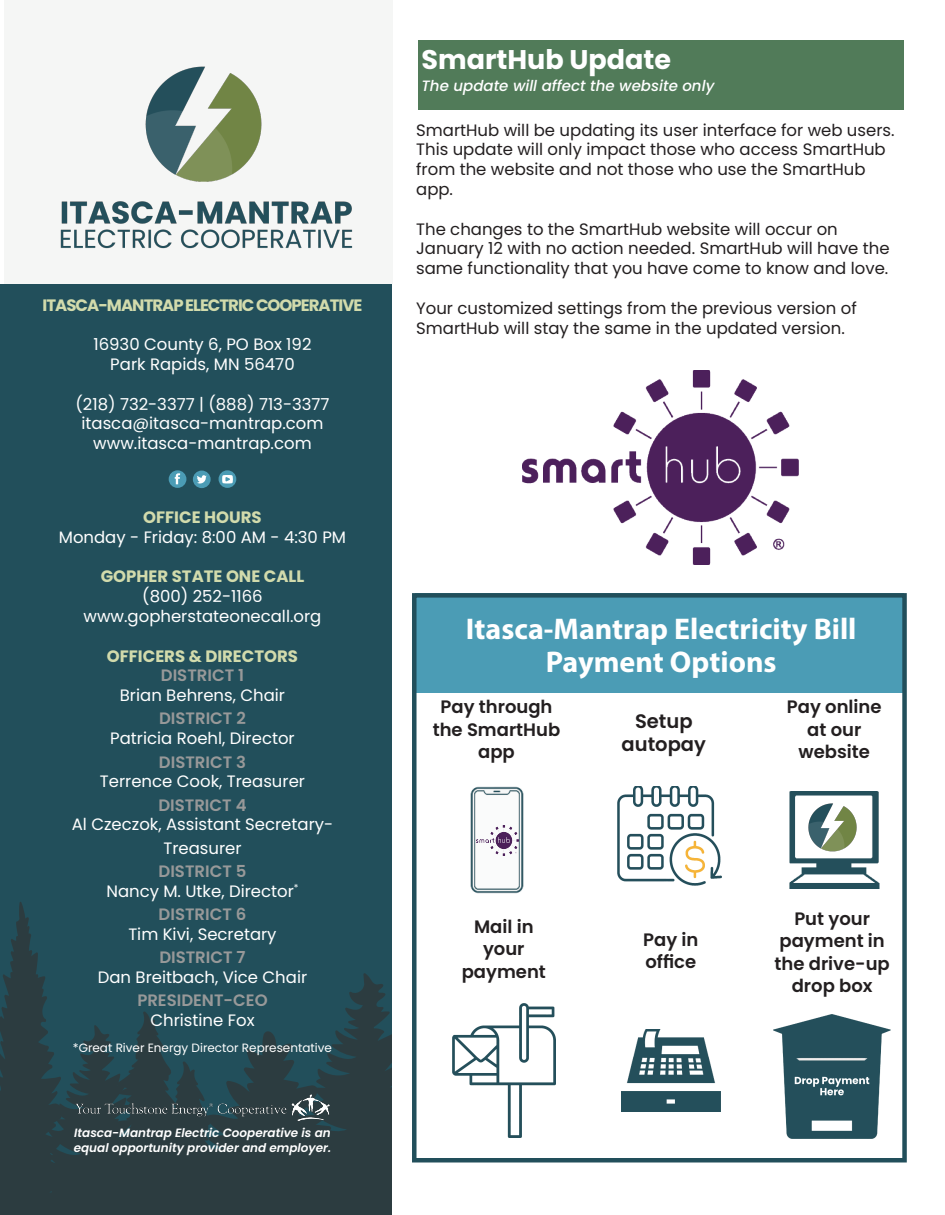
<style>
.page{position:relative;width:945px;height:1215px;background:#fff}
.page>*{position:absolute;margin:0;border:0;box-sizing:border-box;transform-origin:0 0}
.t1{font:700 30px/33px "Myriad Pro";color:#fff;text-align:center}
.t2{font:700 27px "Poppins";color:#fff}
.Paragraph_Text{font:600 19.5px/22.5px "Poppins";color:#231f20;text-align:center}
.Paragraph_Text-2{font:600 18px/22.5px "Poppins";color:#231f20;text-align:center}
.t3{font:16.5px/19.8px "Poppins";color:#fff;text-align:center}
.Quote_centered{font:16.5px/19.8px "Poppins";color:#231f20}
.t4{font:700 16.5px "Poppins";color:#d2dbac}
.t5{font:700 16.5px "Poppins";letter-spacing:-.06em;color:#d2dbac}
.t6{font:600 16.5px/19.8px "Poppins";color:#989999;text-align:center}
.t7{font:italic 500 15px "Poppins";color:#fff}
.t8{font:italic 600 12px/14.4px "Poppins";color:#fff}
.t9{font:12px "Poppins";color:#fff}
.s1{font-weight:600;color:#989999}
.s2{font-weight:400;color:#fff}
</style>
<div class="page">
<div style="left:418px;top:40px;width:486px;height:70px;background:#517b59"></div>
<div style="left:0;top:284px;width:392px;height:931px;background:#224f5b"></div>
<svg style="left:0;top:902px;width:392px;height:313px"></svg>
<div style="left:4px;top:0;width:389px;height:284px;background:#f5f6f5"></div>
<img style="left:60px;top:66px;width:293px;height:183px">
<svg style="left:169px;top:470px;width:17px;height:18px"></svg>
<div style="left:193px;top:471px;width:18px;height:17px;background:#4b9cb5;border-radius:50%"></div>
<svg style="left:197px;top:475px;width:10px;height:9px"></svg>
<div style="left:219px;top:470px;width:17px;height:18px;background:#4b9cb5;border-radius:50%"></div>
<svg style="left:222px;top:475px;width:11px;height:8px"></svg>
<img style="left:72px;top:1091px;width:261px;height:35px">
<img style="left:470px;top:786px;width:54px;height:108px">
<img style="left:789px;top:791px;width:90px;height:98px">
<img style="left:617px;top:786px;width:105px;height:100px">
<img style="left:452px;top:1004px;width:103px;height:133px">
<img style="left:621px;top:1030px;width:100px;height:81px">
<img style="left:774px;top:1015px;width:116px;height:123px">
<img style="left:476px;top:825px;width:43px;height:30px">
<img style="left:795px;top:791px;width:74px;height:73px">
<div style="left:416px;top:593px;width:488px;height:100px;background:#4b9cb5"></div>
<div style="left:412px;top:593px;width:495px;height:569px;border:4px solid #224f5b"></div>
<img style="left:522px;top:371px;width:276px;height:194px">
<p class="t5" style="left:43px;top:295px;width:321px">ITASCA-MANTRAP ELECTRIC COOPERATIVE</p>
<p class="t3" style="left:94px;top:335px;width:219px">16930 County 6, PO Box 192</p>
<p class="t3" style="left:110px;top:354px;width:186px">Park Rapids, MN 56470</p>
<p class="t3" style="left:75px;top:394px;width:256px">(218) 732-3377 | (888) 713-3377</p>
<p class="t3" style="left:81px;top:414px;width:244px">itasca@itasca-mantrap.com</p>
<p class="t3" style="left:93px;top:434px;width:220px">www.itasca-mantrap.com</p>
<p class="t4" style="left:143px;top:508px;width:120px">OFFICE HOURS</p>
<p class="t3" style="left:59px;top:527px;width:289px">Monday - Friday: 8:00 AM - 4:30 PM</p>
<p class="t4" style="left:101px;top:567px;width:205px">GOPHER STATE ONE CALL</p>
<p class="t3" style="left:142px;top:587px;width:122px">(800) 252-1166</p>
<p class="t3" style="left:84px;top:606px;width:239px">www.gopherstateonecall.org</p>
<p class="t4" style="left:107px;top:646px;width:193px">OFFICERS &amp; DIRECTORS</p>
<p class="t3" style="left:120px;top:666px;width:167px"><span class="s1">DISTRICT 1<br></span>Brian Behrens, Chair</p>
<p class="t3" style="left:110px;top:709px;width:186px"><span class="s1">DISTRICT 2<br></span>Patricia Roehl, Director</p>
<p class="t3" style="left:100px;top:752px;width:207px"><span class="s1">DISTRICT 3<br></span>Terrence Cook, Treasurer</p>
<p class="t3" style="left:72px;top:795px;width:263px"><span class="s1">DISTRICT 4<br></span>Al Czeczok, Assistant Secretary-</p>
<p class="t3" style="left:163px;top:838px;width:80px">Treasurer</p>
<p class="t3" style="left:106px;top:862px;width:194px"><span class="s1">DISTRICT 5<br></span>Nancy M. Utke, Director<sup>*</sup></p>
<p class="t3" style="left:128px;top:905px;width:150px"><span class="s1">DISTRICT 6<br></span>Tim Kivi, Secretary</p>
<p class="t3" style="left:98px;top:948px;width:211px"><span class="s1">DISTRICT 7<br></span>Dan Breitbach, Vice Chair</p>
<p class="t6" style="left:137px;top:991px;width:132px">PRESIDENT-CEO<br><span class="s2">Christine Fox</span></p>
<p class="t9" style="left:73px;top:1040px;width:261px">*Great River Energy Director Representative</p>
<p class="t8" style="left:74px;top:1126px;width:259px">Itasca-Mantrap Electric Cooperative is an equal opportunity provider and employer.</p>
<p class="t2" style="left:422px;top:44px;width:251px">SmartHub Update</p>
<p class="t7" style="left:422px;top:77px;width:294px">The update will affect the website only</p>
<p class="Quote_centered" style="left:416px;top:120px;width:480px">SmartHub will be updating its user interface for web users.<br>This update will only impact those who access SmartHub from the website and not those who use the SmartHub app.</p>
<p class="Quote_centered" style="left:416px;top:219px;width:475px">The changes to the SmartHub website will occur on<br>January 12 with no action needed. SmartHub will have the same functionality that you have come to know and love.</p>
<p class="Quote_centered" style="left:416px;top:298px;width:442px">Your customized settings from the previous version of<br>SmartHub will stay the same in the updated version.</p>
<p class="t1" style="left:466px;top:611px;width:392px">Itasca-Mantrap Electricity Bill<br>Payment Options</p>
<p class="Paragraph_Text-2" style="left:433px;top:696px;width:129px">Pay through the SmartHub app</p>
<p class="Paragraph_Text-2" style="left:462px;top:915px;width:86px">Mail in your payment</p>
<p class="Paragraph_Text" style="left:622px;top:710px;width:86px">Setup autopay</p>
<p class="Paragraph_Text-2" style="left:643px;top:928px;width:57px;text-align:left">Pay in office</p>
<p class="Paragraph_Text-2" style="left:787px;top:696px;width:96px">Pay online at our website</p>
<p class="Paragraph_Text-2" style="left:775px;top:907px;width:117px">Put your payment in the drive-up drop box</p>
</div>
